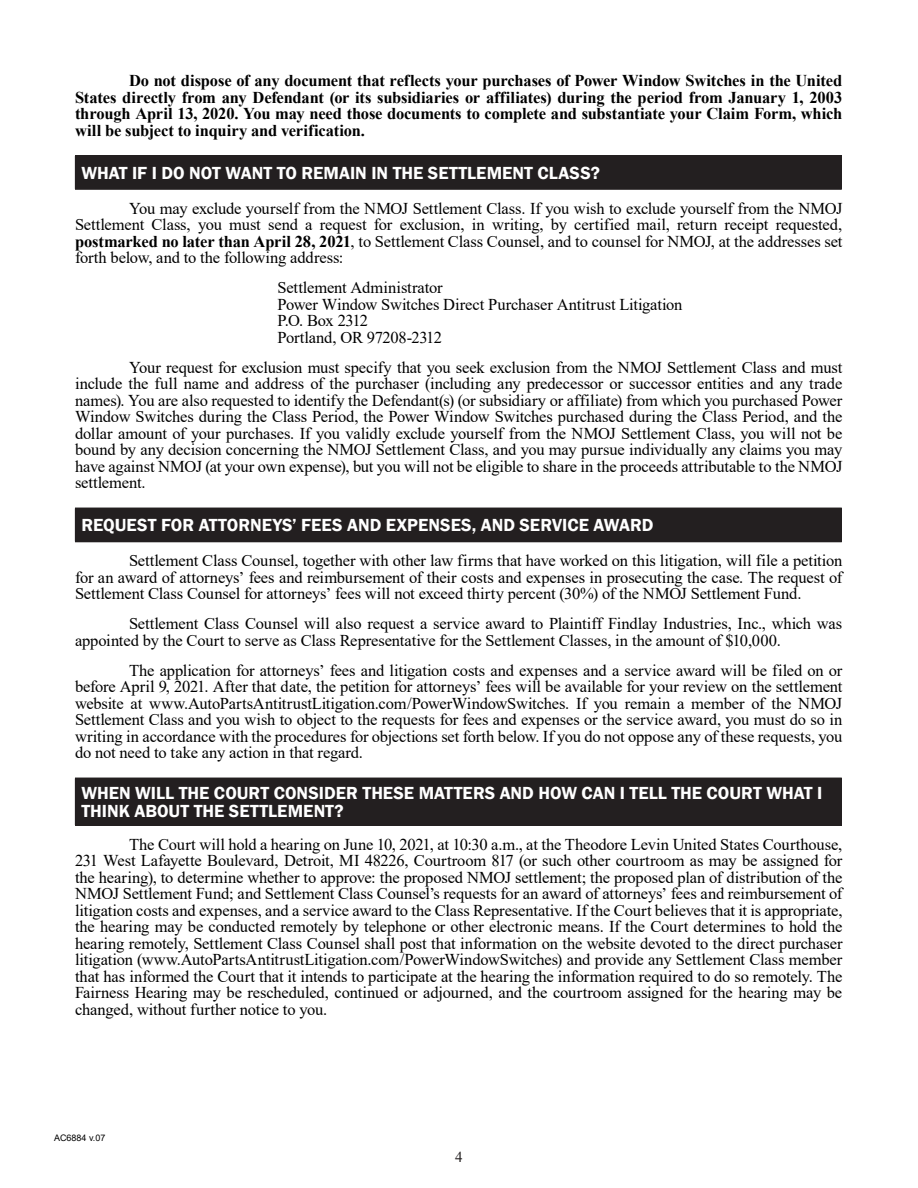
<style>
.page{position:relative;width:918px;height:1188px;background:#fff}
.page>*{position:absolute;margin:0;border:0;box-sizing:border-box;transform-origin:0 0}
.t1{font:600 18px/18px "Franklin Gothic";color:#fff}
.Body_Copy{font:16.5px/16.5px "Times New Roman";letter-spacing:-.01em;color:#000;text-align:justify}
.Body_Copy-2{font:700 16.5px/16.5px "Times New Roman";letter-spacing:-.01em;color:#000;text-align:justify}
.t2{font:15px "Times New Roman";color:#231f20}
.t3{font:9px "Arial";color:#000}
.s1{font-weight:700}
</style>
<div class="page">
<div style="left:75px;top:156px;width:766px;height:33px;background:#231f20"></div>
<hr style="left:75px;top:155px;width:767px;height:1px;background:#231f20">
<hr style="left:841px;top:156px;width:1px;height:33px;background:#231f20">
<hr style="left:75px;top:189px;width:767px;height:1px;background:#231f20">
<div style="left:75px;top:508px;width:766px;height:34px;background:#231f20"></div>
<hr style="left:841px;top:508px;width:1px;height:33px;background:#231f20">
<hr style="left:75px;top:541px;width:767px;height:1px;background:#231f20">
<div style="left:75px;top:778px;width:766px;height:47px;background:#231f20"></div>
<hr style="left:841px;top:778px;width:1px;height:47px;background:#231f20">
<hr style="left:75px;top:825px;width:767px;height:1px;background:#231f20">
<p class="Body_Copy-2" style="left:75px;top:72px;width:769px;text-indent:54px">Do not dispose of any document that reflects your purchases of Power Window Switches in the United States directly from any Defendant (or its subsidiaries or affiliates) during the period from January 1, 2003 through April 13, 2020. You may need those documents to complete and substantiate your Claim Form, which will be subject to inquiry and verification.</p>
<h1 class="t1" style="left:81px;top:164px;width:520px">WHAT IF I DO NOT WANT TO REMAIN IN THE SETTLEMENT CLASS?</h1>
<p class="Body_Copy" style="left:75px;top:199px;width:769px;text-indent:54px">You may exclude yourself from the NMOJ Settlement Class. If you wish to exclude yourself from the NMOJ Settlement Class, you must send a request for exclusion, in writing, by certified mail, return receipt requested, <span class="s1">postmarked no later than April 28, 2021</span>, to Settlement Class Counsel, and to counsel for NMOJ, at the addresses set forth below, and to the following address:</p>
<p class="Body_Copy" style="left:278px;top:279px;width:167px">Settlement Administrator</p>
<p class="Body_Copy" style="left:278px;top:295px;width:407px">Power Window Switches Direct Purchaser Antitrust Litigation</p>
<p class="Body_Copy" style="left:278px;top:312px;width:92px">P.O. Box 2312</p>
<p class="Body_Copy" style="left:278px;top:328px;width:166px">Portland, OR 97208-2312</p>
<p class="Body_Copy" style="left:75px;top:358px;width:769px;text-indent:54px">Your request for exclusion must specify that you seek exclusion from the NMOJ Settlement Class and must include the full name and address of the purchaser (including any predecessor or successor entities and any trade names). You are also requested to identify the Defendant(s) (or subsidiary or affiliate) from which you purchased Power Window Switches during the Class Period, the Power Window Switches purchased during the Class Period, and the dollar amount of your purchases. If you validly exclude yourself from the NMOJ Settlement Class, you will not be bound by any decision concerning the NMOJ Settlement Class, and you may pursue individually any claims you may have against NMOJ (at your own expense), but you will not be eligible to share in the proceeds attributable to the NMOJ settlement.</p>
<h1 class="t1" style="left:81px;top:516px;width:574px">REQUEST FOR ATTORNEYS’ FEES AND EXPENSES, AND SERVICE AWARD</h1>
<p class="Body_Copy" style="left:75px;top:552px;width:769px;text-indent:54px">Settlement Class Counsel, together with other law firms that have worked on this litigation, will file a petition for an award of attorneys’ fees and reimbursement of their costs and expenses in prosecuting the case. The request of Settlement Class Counsel for attorneys’ fees will not exceed thirty percent (30%) of the NMOJ Settlement Fund.</p>
<p class="Body_Copy" style="left:75px;top:615px;width:769px;text-indent:54px">Settlement Class Counsel will also request a service award to Plaintiff Findlay Industries, Inc., which was appointed by the Court to serve as Class Representative for the Settlement Classes, in the amount of $10,000.</p>
<p class="Body_Copy" style="left:75px;top:661px;width:769px;text-indent:54px">The application for attorneys’ fees and litigation costs and expenses and a service award will be filed on or before April 9, 2021. After that date, the petition for attorneys’ fees will be available for your review on the settlement website at www.AutoPartsAntitrustLitigation.com/PowerWindowSwitches. If you remain a member of the NMOJ Settlement Class and you wish to object to the requests for fees and expenses or the service award, you must do so in writing in accordance with the procedures for objections set forth below. If you do not oppose any of these requests, you do not need to take any action in that regard.</p>
<h1 class="t1" style="left:81px;top:784px;width:743px">WHEN WILL THE COURT CONSIDER THESE MATTERS AND HOW CAN I TELL THE COURT WHAT I<br>THINK ABOUT THE SETTLEMENT?</h1>
<p class="Body_Copy" style="left:75px;top:835px;width:769px;text-indent:54px">The Court will hold a hearing on June 10, 2021, at 10:30 a.m., at the Theodore Levin United States Courthouse, 231 West Lafayette Boulevard, Detroit, MI 48226, Courtroom 817 (or such other courtroom as may be assigned for the hearing), to determine whether to approve: the proposed NMOJ settlement; the proposed plan of distribution of the NMOJ Settlement Fund; and Settlement Class Counsel’s requests for an award of attorneys’ fees and reimbursement of litigation costs and expenses, and a service award to the Class Representative. If the Court believes that it is appropriate, the hearing may be conducted remotely by telephone or other electronic means. If the Court determines to hold the hearing remotely, Settlement Class Counsel shall post that information on the website devoted to the direct purchaser litigation (www.AutoPartsAntitrustLitigation.com/PowerWindowSwitches) and provide any Settlement Class member that has informed the Court that it intends to participate at the hearing the information required to do so remotely. The Fairness Hearing may be rescheduled, continued or adjourned, and the courtroom assigned for the hearing may be changed, without further notice to you.</p>
<p class="t3" style="left:54px;top:1131px;width:53px">AC6884 v.07</p>
<p class="t2" style="left:455px;top:1146px;width:9px">4</p>
</div>
